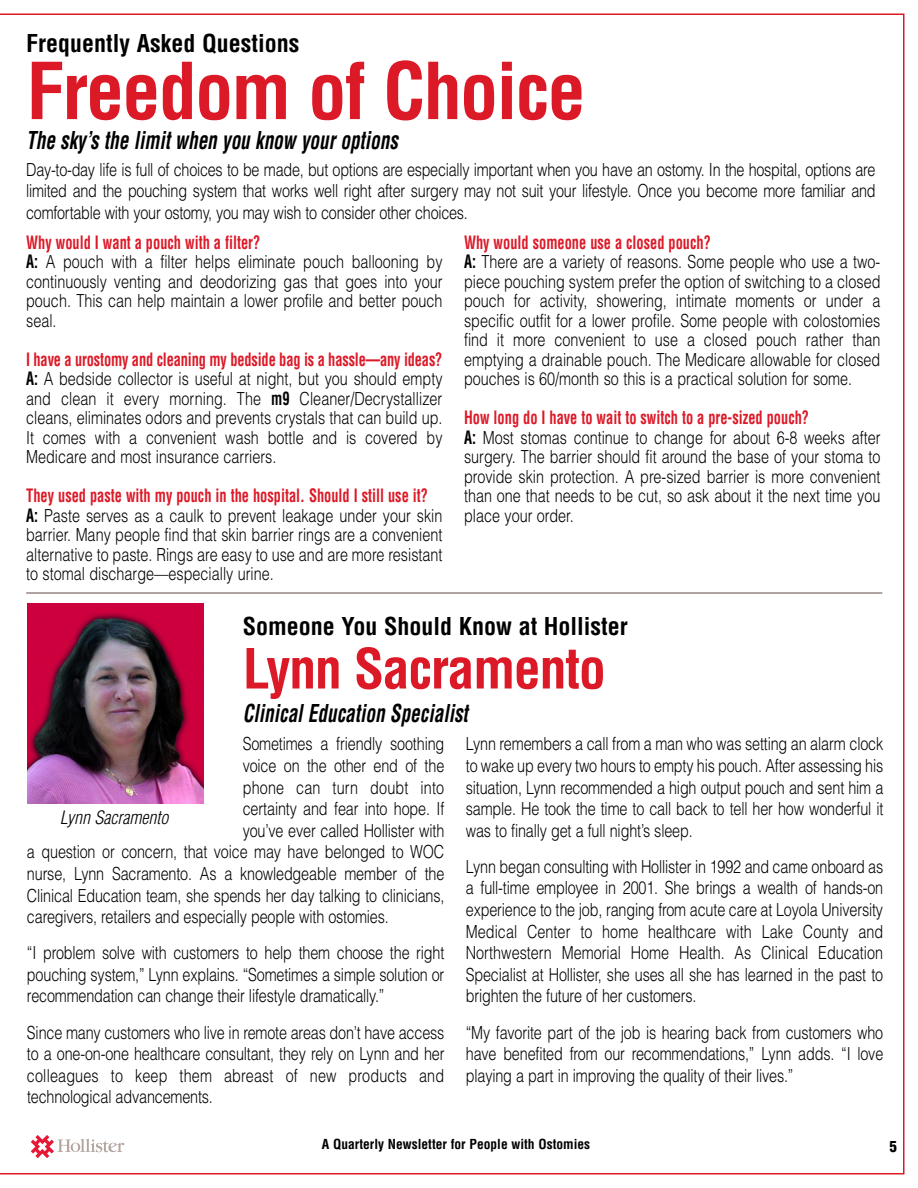
<style>
.page{position:relative;width:918px;height:1188px;background:#fff}
.page>*{position:absolute;margin:0;border:0;box-sizing:border-box;transform-origin:0 0}
.t1{font:700 condensed 76.5px "Helvetica";letter-spacing:-.025em;color:#dc1927}
.t2{font:700 condensed 54px "Helvetica";letter-spacing:-.025em;color:#dc1927}
.t3{font:italic 700 condensed 24px "Helvetica";color:#000;scale:.8 1}
.t4{font:700 condensed 24px "Helvetica";color:#000}
.t5{font:300 18px/19.5px "Helvetica";color:#000;text-align:justify;scale:.8 1}
.t6{font:italic 300 condensed 18px "Helvetica";color:#000}
.t7{font:900 condensed 15px "Helvetica";color:#000}
.t8{font:700 condensed 13.5px "Helvetica";color:#000}
.s1{font-weight:700;font-stretch:condensed;color:#dc1927}
.s2{font-weight:700;font-stretch:condensed}
</style>
<div class="page">
<svg style="left:31px;top:1135px;width:93px;height:23px"></svg>
<hr style="left:26px;top:592px;width:856px;height:2px;background:#978784">
<img style="left:27px;top:604px;width:177px;height:199px">
<h3 class="t4" style="left:26px;top:29px;width:275px">Frequently Asked Questions</h3>
<h1 class="t1" style="left:26px;top:48px;width:561px">Freedom of Choice</h1>
<h3 class="t3" style="left:26px;top:127px;width:466px">The sky’s the limit when you know your options</h3>
<p class="t5" style="left:26px;top:159px;width:1063px;line-height:21.6px">Day-to-day life is full of choices to be made, but options are especially important when you have an ostomy. In the hospital, options are limited and the pouching system that works well right after surgery may not suit your lifestyle. Once you become more familiar and comfortable with your ostomy, you may wish to consider other choices.</p>
<p class="t5" style="left:26px;top:233px;width:522px;text-align:left"><span class="s1">Why would I want a pouch with a filter?<br></span><span class="s2">A:</span> A pouch with a filter helps eliminate pouch ballooning by continuously venting and deodorizing gas that goes into your pouch. This can help maintain a lower profile and better pouch seal.</p>
<p class="t5" style="left:26px;top:350px;width:522px"><span class="s1">I have a urostomy and cleaning my bedside bag is a hassle—any ideas?<br></span><span class="s2">A:</span> A bedside collector is useful at night, but you should empty and clean it every morning. The <span class="s2">m9</span> Cleaner/Decrystallizer cleans, eliminates odors and prevents crystals that can build up.<br>It comes with a convenient wash bottle and is covered by Medicare and most insurance carriers.</p>
<p class="t5" style="left:26px;top:486px;width:522px;text-align:left"><span class="s1">They used paste with my pouch in the hospital. Should I still use it?<br></span><span class="s2">A:</span> Paste serves as a caulk to prevent leakage under your skin barrier. Many people find that skin barrier rings are a convenient alternative to paste. Rings are easy to use and are more resistant to stomal discharge—especially urine.</p>
<p class="t5" style="left:464px;top:233px;width:522px;text-align:left"><span class="s1">Why would someone use a closed pouch?<br></span><span class="s2">A:</span> There are a variety of reasons. Some people who use a two&shy;piece pouching system prefer the option of switching to a closed pouch for activity, showering, intimate moments or under a specific outfit for a lower profile. Some people with colostomies find it more convenient to use a closed pouch rather than emptying a drainable pouch. The Medicare allowable for closed pouches is 60/month so this is a practical solution for some.</p>
<p class="t5" style="left:464px;top:408px;width:522px;text-align:left"><span class="s1">How long do I have to wait to switch to a pre-sized pouch?<br></span><span class="s2">A:</span> Most stomas continue to change for about 6-8 weeks after surgery. The barrier should fit around the base of your stoma to provide skin protection. A pre-sized barrier is more convenient than one that needs to be cut, so ask about it the next time you place your order.</p>
<h3 class="t4" style="left:243px;top:612px;width:387px">Someone You Should Know at Hollister</h3>
<h2 class="t2" style="left:243px;top:638px;width:364px">Lynn Sacramento</h2>
<h3 class="t3" style="left:243px;top:699px;width:283px">Clinical Education Specialist</h3>
<p class="t5" style="left:243px;top:734px;width:254px">Sometimes a friendly soothing</p>
<p class="t5" style="left:243px;top:756px;width:254px">voice on the other end of the</p>
<p class="t5" style="left:243px;top:778px;width:253px">phone can turn doubt into</p>
<p class="t5" style="left:243px;top:799px;width:254px">certainty and fear into hope. If</p>
<p class="t5" style="left:243px;top:821px;width:254px">you’ve ever called Hollister with</p>
<p class="t5" style="left:27px;top:842px;width:523px">a question or concern, that voice may have belonged to WOC</p>
<p class="t5" style="left:27px;top:864px;width:523px">nurse, Lynn Sacramento. As a knowledgeable member of the</p>
<p class="t5" style="left:27px;top:886px;width:523px">Clinical Education team, she spends her day talking to clinicians,</p>
<p class="t5" style="left:27px;top:907px;width:454px">caregivers, retailers and especially people with ostomies.</p>
<p class="t5" style="left:27px;top:942px;width:523px;line-height:21.6px">“I problem solve with customers to help them choose the right pouching system,” Lynn explains. “Sometimes a simple solution or recommendation can change their lifestyle dramatically.”</p>
<p class="t5" style="left:27px;top:1022px;width:523px;line-height:21.6px">Since many customers who live in remote areas don’t have access to a one-on-one healthcare consultant, they rely on Lynn and her colleagues to keep them abreast of new products and technological advancements.</p>
<p class="t6" style="left:60px;top:807px;width:110px">Lynn Sacramento</p>
<p class="t5" style="left:466px;top:733px;width:523px;line-height:21.6px">Lynn remembers a call from a man who was setting an alarm clock to wake up every two hours to empty his pouch. After assessing his situation, Lynn recommended a high output pouch and sent him a sample. He took the time to call back to tell her how wonderful it was to finally get a full night’s sleep.</p>
<p class="t5" style="left:466px;top:856px;width:523px;line-height:21.6px">Lynn began consulting with Hollister in 1992 and came onboard as a full-time employee in 2001. She brings a wealth of hands-on experience to the job, ranging from acute care at Loyola University Medical Center to home healthcare with Lake County and Northwestern Memorial Home Health. As Clinical Education Specialist at Hollister, she uses all she has learned in the past to brighten the future of her customers.</p>
<p class="t5" style="left:466px;top:1022px;width:523px;line-height:21.6px">“My favorite part of the job is hearing back from customers who have benefited from our recommendations,” Lynn adds. “I love playing a part in improving the quality of their lives.”</p>
<p class="t8" style="left:322px;top:1136px;width:270px">A Quarterly Newsletter for People with Ostomies</p>
<p class="t7" style="left:889px;top:1138px;width:9px">5</p>
</div>
